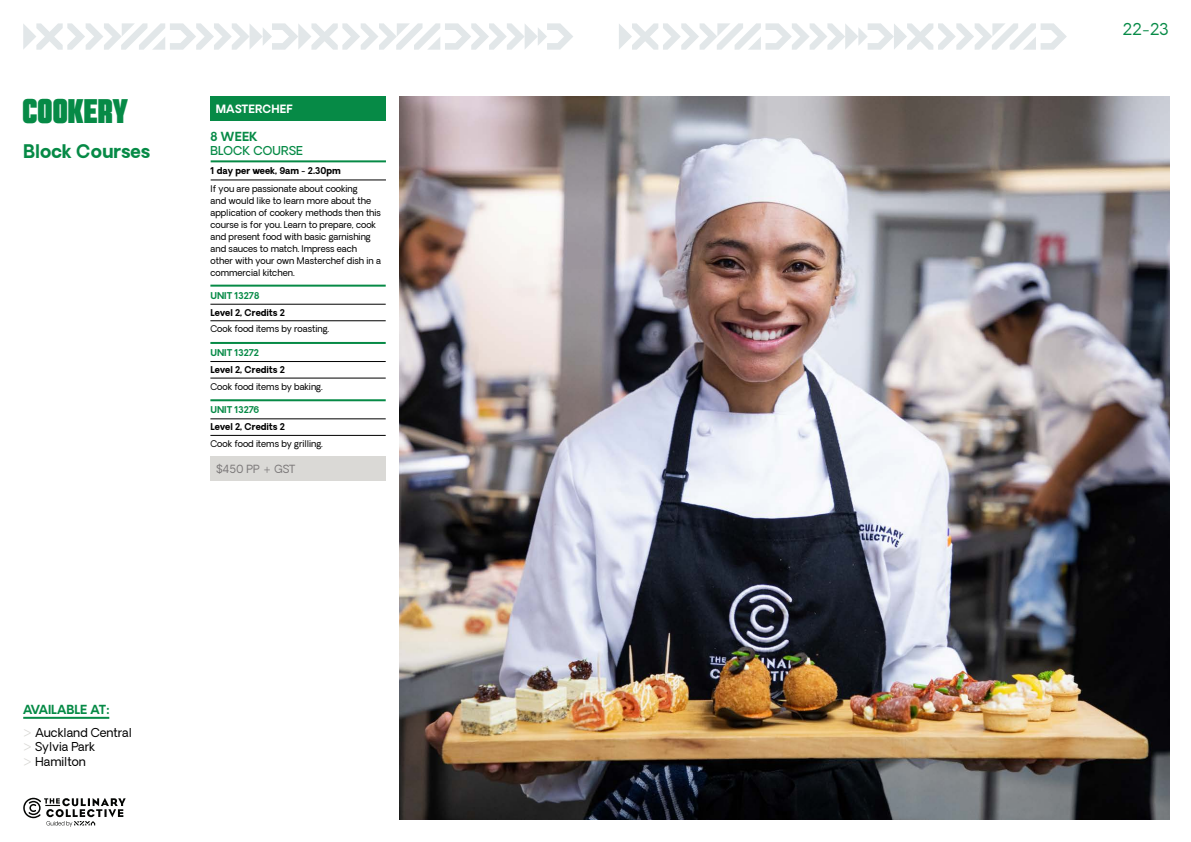
<style>
.page{position:relative;width:1191px;height:842px;background:#fff}
.page>*{position:absolute;margin:0;border:0;box-sizing:border-box;transform-origin:0 0}
.t1{font:35px "Boldine";color:#068a46}
.t2{font:700 18px "Oakes Grotesk";color:#068a46}
.t3{font:16px "Oakes Grotesk";color:#068a46}
.t4{font:12px "Oakes Grotesk";color:#000}
.t5{font:700 12px "Oakes Grotesk";color:#068a46}
.t6{font:500 12px "Oakes Grotesk";color:#068a46}
.t7{font:700 11px "Oakes Grotesk";color:#fff}
.t8{font:11px "Oakes Grotesk";color:#7b7879}
.t9{font:9px/12px "Oakes Grotesk";color:#000}
.t10{font:700 9px "Oakes Grotesk";color:#000}
.t11{font:700 9px "Oakes Grotesk";color:#068a46}
.s1{color:#dad9d6}
</style>
<div class="page">
<hr style="left:23px;top:717px;width:86px;height:2px;background:#068a46">
<svg style="left:23px;top:23px;width:550px;height:27px"></svg>
<svg style="left:619px;top:23px;width:447px;height:27px"></svg>
<img style="left:400px;top:96px;width:769px;height:723px">
<div style="left:211px;top:96px;width:175px;height:25px;background:#068a46"></div>
<hr style="left:211px;top:160px;width:175px;height:2px;background:#068a46">
<hr style="left:211px;top:179px;width:175px;height:1px;background:#000">
<div style="left:210px;top:457px;width:176px;height:24px;background:#dad9d6"></div>
<hr style="left:210px;top:285px;width:176px;height:2px;background:#068a46">
<hr style="left:210px;top:342px;width:176px;height:2px;background:#068a46">
<hr style="left:210px;top:399px;width:176px;height:2px;background:#068a46">
<hr style="left:210px;top:304px;width:176px;height:1px;background:#000">
<hr style="left:210px;top:361px;width:176px;height:1px;background:#000">
<hr style="left:210px;top:418px;width:176px;height:1px;background:#000">
<hr style="left:210px;top:320px;width:176px;height:1px;background:#000">
<hr style="left:210px;top:378px;width:176px;height:1px;background:#000">
<hr style="left:210px;top:435px;width:176px;height:1px;background:#000">
<svg style="left:23px;top:798px;width:103px;height:29px"></svg>
<p class="t1" style="left:23px;top:90px;width:107px">COOKERY</p>
<p class="t2" style="left:23px;top:139px;width:128px">Block Courses</p>
<p class="t7" style="left:216px;top:101px;width:78px">MASTERCHEF</p>
<p class="t5" style="left:211px;top:129px;width:49px">8 WEEK</p>
<p class="t6" style="left:211px;top:143px;width:94px">BLOCK COURSE</p>
<p class="t9" style="left:211px;top:183px;width:172px">If you are passionate about cooking<br>and would like to learn more about the application of cookery methods then this course is for you. Learn to prepare, cook and present food with basic garnishing and sauces to match. Impress each other with your own Masterchef dish in a commercial kitchen.</p>
<p class="t10" style="left:211px;top:165px;width:131px">1 day per week, 9am - 2.30pm</p>
<p class="t11" style="left:210px;top:289px;width:50px">UNIT 13278</p>
<p class="t10" style="left:210px;top:306px;width:76px">Level 2, Credits 2</p>
<p class="t9" style="left:210px;top:323px;width:120px">Cook food items by roasting.</p>
<p class="t11" style="left:210px;top:347px;width:50px">UNIT 13272</p>
<p class="t10" style="left:210px;top:364px;width:76px">Level 2, Credits 2</p>
<p class="t9" style="left:210px;top:381px;width:114px">Cook food items by baking.</p>
<p class="t11" style="left:210px;top:404px;width:50px">UNIT 13276</p>
<p class="t10" style="left:210px;top:421px;width:76px">Level 2, Credits 2</p>
<p class="t9" style="left:210px;top:438px;width:114px">Cook food items by grilling.</p>
<p class="t8" style="left:216px;top:462px;width:81px">$450 PP + GST</p>
<p class="t5" style="left:23px;top:701px;width:88px">AVAILABLE AT:</p>
<p class="t4" style="left:23px;top:724px;width:110px"><span class="s1">&gt;</span> Auckland Central</p>
<p class="t4" style="left:23px;top:739px;width:73px"><span class="s1">&gt;</span> Sylvia Park</p>
<p class="t4" style="left:23px;top:753px;width:64px"><span class="s1">&gt;</span> Hamilton</p>
<p class="t3" style="left:1123px;top:19px;width:48px">22-23</p>
</div>
